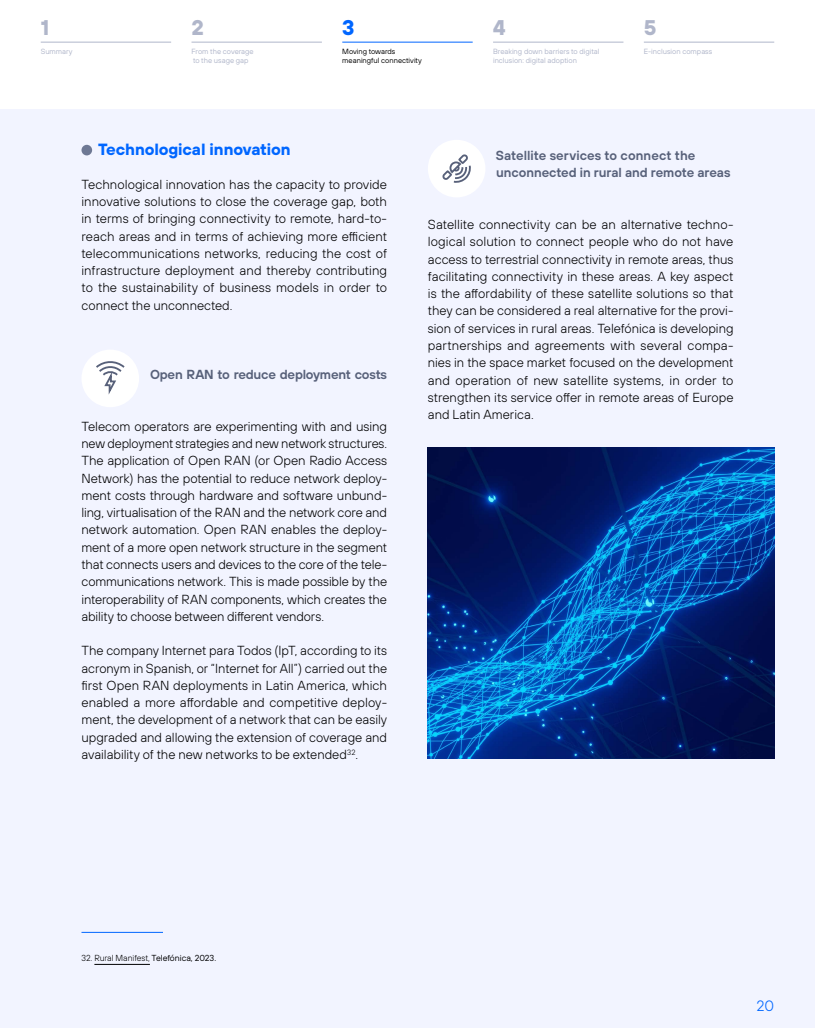
<style>
.page{position:relative;width:815px;height:1028px;background:#f2f4ff}
.page>*{position:absolute;margin:0;border:0;box-sizing:border-box;transform-origin:0 0}
.t1{font:700 21.25px "Tele Sans";color:#b0b6ca}
.t2{font:700 21.25px "Tele Sans";color:#06f}
.t3{font:700 16.25px "Tele Sans";letter-spacing:-.01em;color:#06f}
.t4{font:300 15px "Tele Sans";color:#06f}
.List_Paragraph{font:300 13.12px/17.2px "Tele Sans";color:#000;text-align:justify}
.List_Paragraph-2{font:600 13.12px/17.2px "Tele Sans";letter-spacing:-.005em;color:#58617a}
.t5{font:300 8.75px "Tele Sans";color:#000}
.t6{font:7.5px/9px "Tele Sans";color:#b0b6ca}
.t7{font:7.5px/9px "Tele Sans";color:#000}
.s1{font-weight:400}
</style>
<div class="page">
<div style="left:0;top:0;width:815px;height:108px;background:#fff"></div>
<hr style="left:41px;top:42px;width:130px;height:1px;background:#b0b6ca">
<hr style="left:192px;top:42px;width:130px;height:1px;background:#b0b6ca">
<hr style="left:493px;top:42px;width:130px;height:1px;background:#b0b6ca">
<hr style="left:644px;top:42px;width:130px;height:1px;background:#b0b6ca">
<div style="left:81px;top:145px;width:11px;height:10px;background:#6e7894;border-radius:50%"></div>
<div style="left:81px;top:349px;width:58px;height:58px;background:#fff;border-radius:50%"></div>
<svg style="left:96px;top:361px;width:29px;height:34px"></svg>
<div style="left:428px;top:140px;width:57px;height:57px;background:#fff;border-radius:50%"></div>
<svg style="left:442px;top:154px;width:29px;height:29px"></svg>
<img style="left:428px;top:448px;width:346px;height:310px">
<hr style="left:94px;top:964px;width:56px;height:1px;background:#000">
<hr style="left:81px;top:932px;width:82px;height:1px;background:#06f">
<hr style="left:342px;top:42px;width:131px;height:1px;background:#06f">
<h1 class="t1" style="left:41px;top:13px;width:10px">1</h1>
<p class="t6" style="left:41px;top:47px;width:33px">Summary</p>
<h1 class="t1" style="left:192px;top:13px;width:14px">2</h1>
<p class="t6" style="left:192px;top:47px;width:64px">From the coverage to the usage gap</p>
<p class="t2" style="left:342px;top:13px;width:14px">3</p>
<p class="t7" style="left:342px;top:47px;width:81px">Moving towards meaningful connectivity</p>
<h1 class="t1" style="left:493px;top:13px;width:14px">4</h1>
<p class="t6" style="left:493px;top:47px;width:108px">Breaking down barriers to digital inclusion: digital adoption</p>
<h1 class="t1" style="left:644px;top:13px;width:14px">5</h1>
<p class="t6" style="left:644px;top:47px;width:70px">E-inclusion compass</p>
<p class="t3" style="left:98px;top:139px;width:194px">Technological innovation</p>
<p class="List_Paragraph" style="left:81px;top:175px;width:307px">Technological innovation has the capacity to provide innovative solutions to close the coverage gap, both in terms of bringing connectivity to remote, hard-to&shy;reach areas and in terms of achieving more efficient telecommunications networks, reducing the cost of infrastructure deployment and thereby contributing to the sustainability of business models in order to connect the unconnected.</p>
<p class="List_Paragraph-2" style="left:150px;top:365px;width:239px">Open RAN to reduce deployment costs</p>
<p class="List_Paragraph" style="left:81px;top:417px;width:307px">Telecom operators are experimenting with and using new deployment strategies and new network structures.<br>The application of Open RAN (or Open Radio Access Network) has the potential to reduce network deploy&shy;ment costs through hardware and software unbund&shy;ling, virtualisation of the RAN and the network core and network automation. Open RAN enables the deploy&shy;ment of a more open network structure in the segment that connects users and devices to the core of the tele&shy;communications network. This is made possible by the interoperability of RAN components, which creates the ability to choose between different vendors.</p>
<p class="List_Paragraph" style="left:81px;top:642px;width:307px">The company Internet para Todos (IpT, according to its acronym in Spanish, or “Internet for All”) carried out the first Open RAN deployments in Latin America, which enabled a more affordable and competitive deploy&shy;ment, the development of a network that can be easily upgraded and allowing the extension of coverage and availability of the new networks to be extended<sup>32</sup>.</p>
<p class="List_Paragraph-2" style="left:496px;top:146px;width:236px">Satellite services to connect the unconnected in rural and remote areas</p>
<p class="List_Paragraph" style="left:428px;top:215px;width:307px">Satellite connectivity can be an alternative techno&shy;logical solution to connect people who do not have access to terrestrial connectivity in remote areas, thus facilitating connectivity in these areas. A key aspect is the affordability of these satellite solutions so that they can be considered a real alternative for the provi&shy;sion of services in rural areas. Telefónica is developing partnerships and agreements with several compa&shy;nies in the space market focused on the development and operation of new satellite systems, in order to strengthen its service offer in remote areas of Europe and Latin America.</p>
<p class="t5" style="left:81px;top:952px;width:136px">32. Rural Manifest, <span class="s1">Telefónica, 2023.</span></p>
<p class="t4" style="left:756px;top:996px;width:19px">20</p>
</div>
